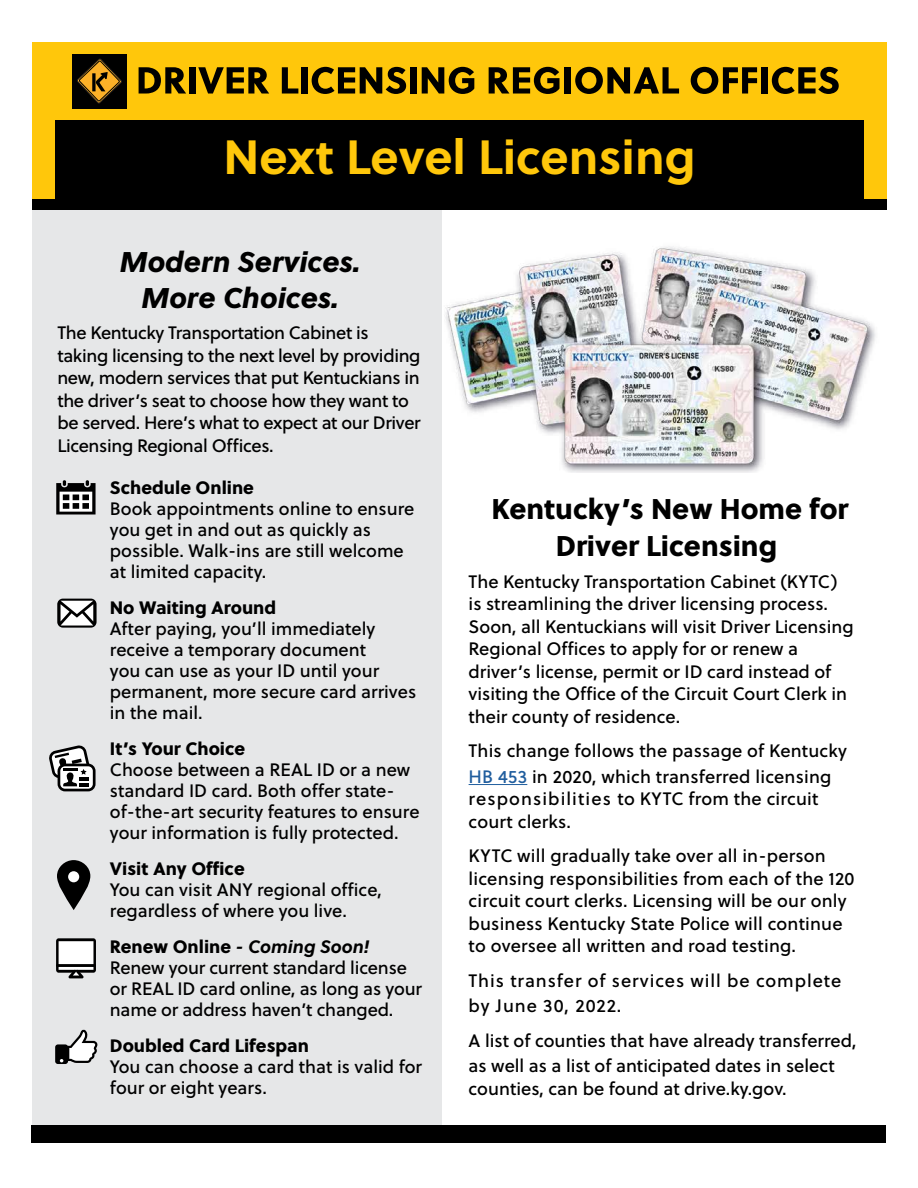
<style>
.page{position:relative;width:918px;height:1188px;background:#fff}
.page>*{position:absolute;margin:0;border:0;box-sizing:border-box;transform-origin:0 0}
.t1{font:700 48px "Soleil";color:#ffc70b}
.t2{font:28.5px/37.5px "Soleil Xb";color:#000;text-align:center}
.t3{font:italic 28.5px/36px "Soleil Xb";color:#000;text-align:center}
.t4{font:18px/21px "Soleil Bk";color:#000}
.t5{font:18px/22.5px "Soleil Bk";letter-spacing:-.02em;color:#000}
.t6{font:18px "Soleil Xb";color:#000}
.t7{font:18px/25.5px "Soleil Bk";letter-spacing:.05em;color:#000}
.t8{font:italic 700 18px "Soleil";color:#000}
.s1{font-family:"Soleil Xb";font-weight:400;font-style:normal}
.s2{color:#215e9e}
</style>
<div class="page">
<div style="left:32px;top:172px;width:409px;height:954px;background:#e6e7e8"></div>
<div style="left:32px;top:42px;width:855px;height:160px;background:#ffc70b"></div>
<div style="left:55px;top:120px;width:809px;height:80px;background:#000"></div>
<div style="left:32px;top:1126px;width:854px;height:17px;background:#000"></div>
<hr style="left:469px;top:784px;width:58px;height:1px;background:#215e9e">
<svg style="left:57px;top:860px;width:33px;height:50px"></svg>
<svg style="left:49px;top:745px;width:47px;height:46px"></svg>
<svg style="left:56px;top:938px;width:40px;height:40px"></svg>
<hr style="left:56px;top:964px;width:40px;height:3px;background:#000">
<svg style="left:56px;top:480px;width:40px;height:34px"></svg>
<svg style="left:57px;top:599px;width:40px;height:29px"></svg>
<svg style="left:61px;top:601px;width:32px;height:25px"></svg>
<div style="left:55px;top:1044px;width:13px;height:20px;background:#000;border-radius:3px"></div>
<svg style="left:60px;top:1030px;width:37px;height:33px"></svg>
<img style="left:441px;top:240px;width:435px;height:233px">
<svg style="left:139px;top:67px;width:47px;height:27px"></svg>
<div style="left:189px;top:67px;width:6px;height:27px;background:#000"></div>
<svg style="left:198px;top:67px;width:71px;height:27px"></svg>
<svg style="left:282px;top:67px;width:16px;height:27px"></svg>
<div style="left:301px;top:67px;width:6px;height:27px;background:#000"></div>
<svg style="left:312px;top:67px;width:94px;height:27px"></svg>
<div style="left:410px;top:67px;width:6px;height:27px;background:#000"></div>
<svg style="left:422px;top:67px;width:52px;height:27px"></svg>
<svg style="left:489px;top:67px;width:71px;height:27px"></svg>
<div style="left:565px;top:67px;width:6px;height:27px;background:#000"></div>
<svg style="left:575px;top:67px;width:104px;height:27px"></svg>
<svg style="left:691px;top:67px;width:66px;height:27px"></svg>
<div style="left:761px;top:67px;width:6px;height:27px;background:#000"></div>
<svg style="left:772px;top:67px;width:67px;height:27px"></svg>
<div style="left:72px;top:54px;width:54px;height:54px;background:#000"></div>
<svg style="left:77px;top:58px;width:45px;height:46px"></svg>
<div style="left:32px;top:200px;width:855px;height:10px;background:#000"></div>
<h1 class="t1" style="left:224px;top:120px;width:473px">Next Level Licensing</h1>
<h2 class="t3" style="left:120px;top:242px;width:242px">Modern Services.<br>More Choices.</h2>
<p class="t5" style="left:57px;top:321px;width:365px">The Kentucky Transportation Cabinet is taking licensing to the next level by providing new, modern services that put Kentuckians in the driver’s seat to choose how they want to be served. Here’s what to expect at our Driver Licensing Regional Offices.</p>
<p class="t6" style="left:110px;top:473px;width:146px">Schedule Online</p>
<p class="t4" style="left:110px;top:497px;width:306px">Book appointments online to ensure you get in and out as quickly as possible. Walk-ins are still welcome at limited capacity.</p>
<p class="t6" style="left:110px;top:593px;width:168px">No Waiting Around</p>
<p class="t4" style="left:110px;top:617px;width:308px">After paying, you’ll immediately receive a temporary document<br>you can use as your ID until your permanent, more secure card arrives in the mail.</p>
<p class="t6" style="left:110px;top:734px;width:137px">It’s Your Choice</p>
<p class="t4" style="left:110px;top:758px;width:311px">Choose between a REAL ID or a new standard ID card. Both offer state&shy;of-the-art security features to ensure your information is fully protected.</p>
<p class="t6" style="left:110px;top:854px;width:136px">Visit Any Office</p>
<p class="t4" style="left:110px;top:878px;width:274px">You can visit ANY regional office, regardless of where you live.</p>
<p class="t8" style="left:110px;top:933px;width:261px"><span class="s1">Renew Online</span> - Coming Soon!</p>
<p class="t4" style="left:110px;top:956px;width:314px">Renew your current standard license or REAL ID card online, as long as your name or address haven’t changed.</p>
<p class="t6" style="left:110px;top:1031px;width:201px">Doubled Card Lifespan</p>
<p class="t4" style="left:110px;top:1055px;width:314px">You can choose a card that is valid for four or eight years.</p>
<h2 class="t2" style="left:492px;top:488px;width:358px">Kentucky’s New Home for<br>Driver Licensing</h2>
<p class="t4" style="left:469px;top:569px;width:387px;line-height:22.5px">The Kentucky Transportation Cabinet (KYTC) is streamlining the driver licensing process.<br>Soon, all Kentuckians will visit Driver Licensing Regional Offices to apply for or renew a driver’s license, permit or ID card instead of visiting the Office of the Circuit Court Clerk in their county of residence.</p>
<p class="t4" style="left:469px;top:737px;width:380px;line-height:25.5px">This change follows the passage of Kentucky<br><span class="s2">HB 453</span> in 2020, which transferred licensing</p>
<p class="t4" style="left:469px;top:787px;width:351px;line-height:22.5px">responsibilities to KYTC from the circuit court clerks.</p>
<p class="t4" style="left:469px;top:844px;width:387px;line-height:22.5px">KYTC will gradually take over all in-person licensing responsibilities from each of the 120 circuit court clerks. Licensing will be our only business Kentucky State Police will continue to oversee all written and road testing.</p>
<p class="t7" style="left:469px;top:967px;width:374px">This transfer of services will be complete by June 30, 2022.</p>
<p class="t4" style="left:469px;top:1027px;width:390px;line-height:25.5px">A list of counties that have already transferred, as well as a list of anticipated dates in select</p>
<p class="t4" style="left:469px;top:1077px;width:320px">counties, can be found at drive.ky.gov.</p>
</div>
